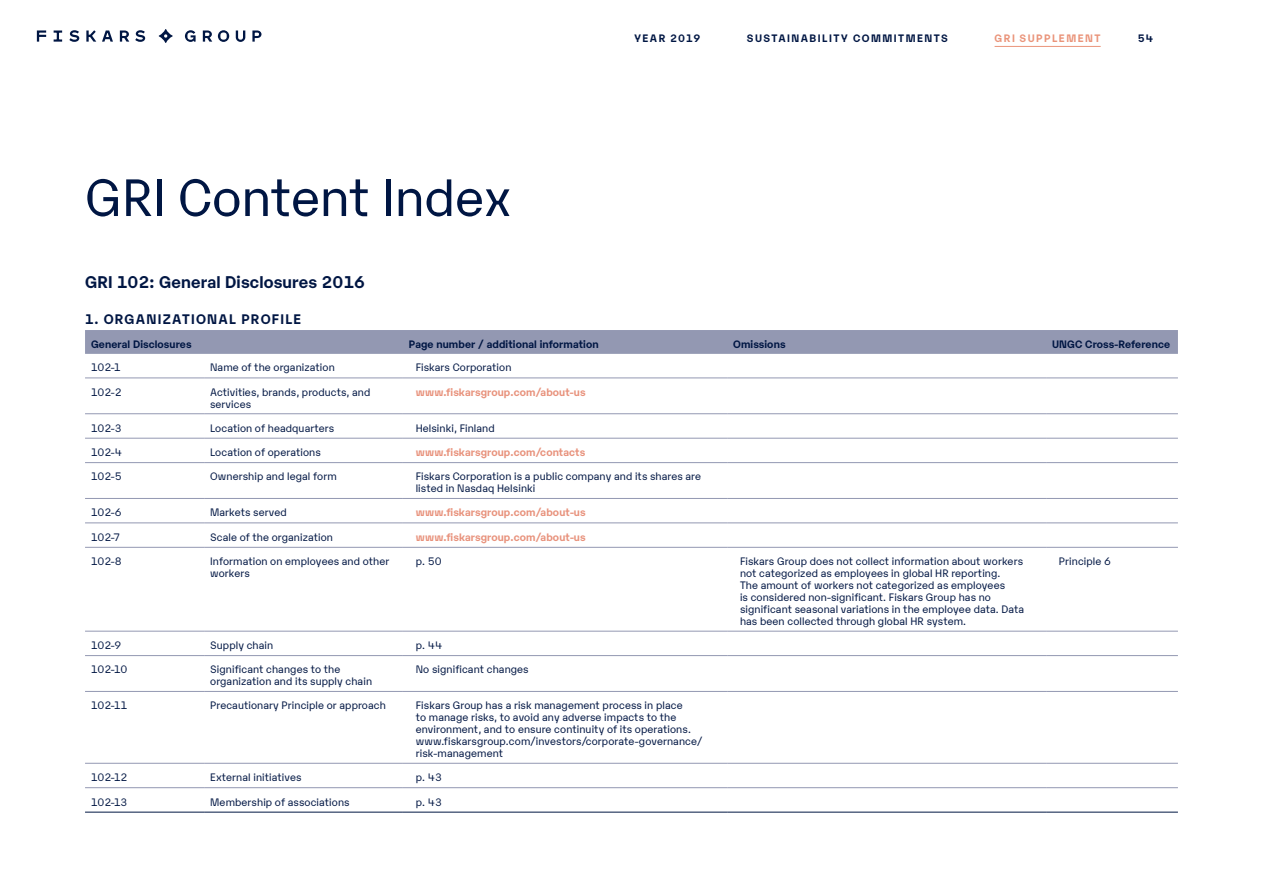
<style>
.page{position:relative;width:1263px;height:893px;background:#fff}
.page>*{position:absolute;margin:0;border:0;box-sizing:border-box;transform-origin:0 0}
.t1{font:51px "Karelia";color:#001643}
.t2{font:700 16.5px "Karelia";letter-spacing:.01em;color:#001643}
.t3{font:700 13.5px "Karelia";letter-spacing:.09em;color:#001643}
.t4{font:10.5px/12px "Karelia";letter-spacing:.01em;color:#001643}
.t5{font:700 10.5px "Karelia";letter-spacing:.01em;color:#e8927c}
.t6{font:700 10.5px "Karelia";letter-spacing:.01em;color:#001643}
.t7{font:700 10.5px "Karelia";letter-spacing:.14em;color:#001643}
.t8{font:700 10.5px "Karelia";letter-spacing:.14em;color:#ea947a}
.t9{font:700 10.5px "Karelia";letter-spacing:.12em;color:#001643}
</style>
<div class="page">
<div style="left:85px;top:330px;width:1093px;height:24px;background:#9398b2"></div>
<hr style="left:85px;top:378px;width:119px;height:1px;background:#9398b2">
<hr style="left:204px;top:378px;width:199px;height:1px;background:#9398b2">
<hr style="left:403px;top:378px;width:324px;height:1px;background:#9398b2">
<hr style="left:727px;top:378px;width:319px;height:1px;background:#9398b2">
<hr style="left:1046px;top:378px;width:132px;height:1px;background:#9398b2">
<hr style="left:85px;top:413px;width:119px;height:1px;background:#9398b2">
<hr style="left:204px;top:413px;width:199px;height:1px;background:#9398b2">
<hr style="left:403px;top:413px;width:324px;height:1px;background:#9398b2">
<hr style="left:727px;top:413px;width:319px;height:1px;background:#9398b2">
<hr style="left:1046px;top:413px;width:132px;height:1px;background:#9398b2">
<hr style="left:85px;top:438px;width:119px;height:1px;background:#9398b2">
<hr style="left:204px;top:438px;width:199px;height:1px;background:#9398b2">
<hr style="left:403px;top:438px;width:324px;height:1px;background:#9398b2">
<hr style="left:727px;top:438px;width:319px;height:1px;background:#9398b2">
<hr style="left:1046px;top:438px;width:132px;height:1px;background:#9398b2">
<hr style="left:85px;top:462px;width:119px;height:1px;background:#9398b2">
<hr style="left:204px;top:462px;width:199px;height:1px;background:#9398b2">
<hr style="left:403px;top:462px;width:324px;height:1px;background:#9398b2">
<hr style="left:727px;top:462px;width:319px;height:1px;background:#9398b2">
<hr style="left:1046px;top:462px;width:132px;height:1px;background:#9398b2">
<hr style="left:85px;top:498px;width:119px;height:1px;background:#9398b2">
<hr style="left:204px;top:498px;width:199px;height:1px;background:#9398b2">
<hr style="left:403px;top:498px;width:324px;height:1px;background:#9398b2">
<hr style="left:727px;top:498px;width:319px;height:1px;background:#9398b2">
<hr style="left:1046px;top:498px;width:132px;height:1px;background:#9398b2">
<hr style="left:85px;top:523px;width:119px;height:1px;background:#9398b2">
<hr style="left:204px;top:523px;width:199px;height:1px;background:#9398b2">
<hr style="left:403px;top:523px;width:324px;height:1px;background:#9398b2">
<hr style="left:727px;top:523px;width:319px;height:1px;background:#9398b2">
<hr style="left:1046px;top:523px;width:132px;height:1px;background:#9398b2">
<hr style="left:85px;top:547px;width:119px;height:1px;background:#9398b2">
<hr style="left:204px;top:547px;width:199px;height:1px;background:#9398b2">
<hr style="left:403px;top:547px;width:324px;height:1px;background:#9398b2">
<hr style="left:727px;top:547px;width:319px;height:1px;background:#9398b2">
<hr style="left:1046px;top:547px;width:132px;height:1px;background:#9398b2">
<hr style="left:85px;top:631px;width:119px;height:1px;background:#9398b2">
<hr style="left:204px;top:631px;width:199px;height:1px;background:#9398b2">
<hr style="left:403px;top:631px;width:324px;height:1px;background:#9398b2">
<hr style="left:727px;top:631px;width:319px;height:1px;background:#9398b2">
<hr style="left:1046px;top:631px;width:132px;height:1px;background:#9398b2">
<hr style="left:85px;top:655px;width:119px;height:1px;background:#9398b2">
<hr style="left:204px;top:655px;width:199px;height:1px;background:#9398b2">
<hr style="left:403px;top:655px;width:324px;height:1px;background:#9398b2">
<hr style="left:727px;top:655px;width:319px;height:1px;background:#9398b2">
<hr style="left:1046px;top:655px;width:132px;height:1px;background:#9398b2">
<hr style="left:85px;top:691px;width:119px;height:1px;background:#9398b2">
<hr style="left:204px;top:691px;width:199px;height:1px;background:#9398b2">
<hr style="left:403px;top:691px;width:324px;height:1px;background:#9398b2">
<hr style="left:727px;top:691px;width:319px;height:1px;background:#9398b2">
<hr style="left:1046px;top:691px;width:132px;height:1px;background:#9398b2">
<hr style="left:85px;top:763px;width:119px;height:1px;background:#9398b2">
<hr style="left:204px;top:763px;width:199px;height:1px;background:#9398b2">
<hr style="left:403px;top:763px;width:324px;height:1px;background:#9398b2">
<hr style="left:727px;top:763px;width:319px;height:1px;background:#9398b2">
<hr style="left:1046px;top:763px;width:132px;height:1px;background:#9398b2">
<hr style="left:85px;top:787px;width:119px;height:1px;background:#9398b2">
<hr style="left:204px;top:787px;width:199px;height:1px;background:#9398b2">
<hr style="left:403px;top:787px;width:324px;height:1px;background:#9398b2">
<hr style="left:727px;top:787px;width:319px;height:1px;background:#9398b2">
<hr style="left:1046px;top:787px;width:132px;height:1px;background:#9398b2">
<hr style="left:85px;top:812px;width:119px;height:1px;background:#001643">
<hr style="left:204px;top:812px;width:199px;height:1px;background:#001643">
<hr style="left:403px;top:812px;width:324px;height:1px;background:#001643">
<hr style="left:727px;top:812px;width:319px;height:1px;background:#001643">
<hr style="left:1046px;top:812px;width:132px;height:1px;background:#001643">
<svg style="left:37px;top:29px;width:224px;height:14px"></svg>
<hr style="left:994px;top:46px;width:107px;height:1px;background:#ea947a">
<h1 class="t1" style="left:85px;top:161px;width:428px">GRI Content Index</h1>
<p class="t9" style="left:634px;top:30px;width:67px">YEAR 2019</p>
<p class="t7" style="left:747px;top:30px;width:202px">SUSTAINABILITY COMMITMENTS</p>
<p class="t8" style="left:994px;top:30px;width:107px">GRI SUPPLEMENT</p>
<p class="t6" style="left:1138px;top:30px;width:17px">54</p>
<h2 class="t2" style="left:85px;top:270px;width:281px">GRI 102: General Disclosures 2016</h2>
<p class="t3" style="left:85px;top:309px;width:218px">1. ORGANIZATIONAL PROFILE</p>
<p class="t6" style="left:91px;top:336px;width:102px">General Disclosures</p>
<p class="t6" style="left:409px;top:336px;width:191px">Page number / additional information</p>
<p class="t6" style="left:733px;top:336px;width:54px">Omissions</p>
<p class="t6" style="left:1052px;top:336px;width:120px">UNGC Cross-Reference</p>
<p class="t4" style="left:91px;top:361px;width:31px">102-1</p>
<p class="t4" style="left:210px;top:361px;width:126px">Name of the organization</p>
<p class="t4" style="left:416px;top:361px;width:97px">Fiskars Corporation</p>
<p class="t4" style="left:91px;top:385px;width:32px">102-2</p>
<p class="t4" style="left:210px;top:385px;width:162px">Activities, brands, products, and services</p>
<p class="t5" style="left:416px;top:384px;width:171px">www.fiskarsgroup.com/about-us</p>
<p class="t4" style="left:91px;top:421px;width:32px">102-3</p>
<p class="t4" style="left:210px;top:421px;width:126px">Location of headquarters</p>
<p class="t4" style="left:416px;top:421px;width:81px">Helsinki, Finland</p>
<p class="t4" style="left:91px;top:445px;width:32px">102-4</p>
<p class="t4" style="left:210px;top:445px;width:112px">Location of operations</p>
<p class="t5" style="left:416px;top:444px;width:171px">www.fiskarsgroup.com/contacts</p>
<p class="t4" style="left:91px;top:470px;width:32px">102-5</p>
<p class="t4" style="left:210px;top:470px;width:128px">Ownership and legal form</p>
<p class="t4" style="left:416px;top:470px;width:287px">Fiskars Corporation is a public company and its shares are listed in Nasdaq Helsinki</p>
<p class="t4" style="left:91px;top:506px;width:32px">102-6</p>
<p class="t4" style="left:210px;top:506px;width:78px">Markets served</p>
<p class="t5" style="left:416px;top:505px;width:171px">www.fiskarsgroup.com/about-us</p>
<p class="t4" style="left:91px;top:530px;width:31px">102-7</p>
<p class="t4" style="left:210px;top:530px;width:124px">Scale of the organization</p>
<p class="t5" style="left:416px;top:529px;width:171px">www.fiskarsgroup.com/about-us</p>
<p class="t4" style="left:91px;top:555px;width:32px">102-8</p>
<p class="t4" style="left:210px;top:555px;width:181px">Information on employees and other workers</p>
<p class="t4" style="left:416px;top:555px;width:28px">p. 50</p>
<p class="t4" style="left:740px;top:555px;width:286px">Fiskars Group does not collect information about workers not categorized as employees in global HR reporting.<br>The amount of workers not categorized as employees<br>is considered non-significant. Fiskars Group has no significant seasonal variations in the employee data. Data has been collected through global HR system.</p>
<p class="t4" style="left:1059px;top:555px;width:54px">Principle 6</p>
<p class="t4" style="left:91px;top:638px;width:32px">102-9</p>
<p class="t4" style="left:210px;top:638px;width:65px">Supply chain</p>
<p class="t4" style="left:416px;top:638px;width:28px">p. 44</p>
<p class="t4" style="left:91px;top:663px;width:38px">102-10</p>
<p class="t4" style="left:210px;top:663px;width:163px">Significant changes to the organization and its supply chain</p>
<p class="t4" style="left:416px;top:663px;width:114px">No significant changes</p>
<p class="t4" style="left:91px;top:699px;width:37px">102-11</p>
<p class="t4" style="left:210px;top:699px;width:177px">Precautionary Principle or approach</p>
<p class="t4" style="left:416px;top:699px;width:288px">Fiskars Group has a risk management process in place<br>to manage risks, to avoid any adverse impacts to the environment, and to ensure continuity of its operations. www.fiskarsgroup.com/investors/corporate-governance/ risk-management</p>
<p class="t4" style="left:91px;top:771px;width:38px">102-12</p>
<p class="t4" style="left:210px;top:771px;width:93px">External initiatives</p>
<p class="t4" style="left:416px;top:771px;width:28px">p. 43</p>
<p class="t4" style="left:91px;top:795px;width:38px">102-13</p>
<p class="t4" style="left:210px;top:795px;width:141px">Membership of associations</p>
<p class="t4" style="left:416px;top:795px;width:28px">p. 43</p>
</div>
